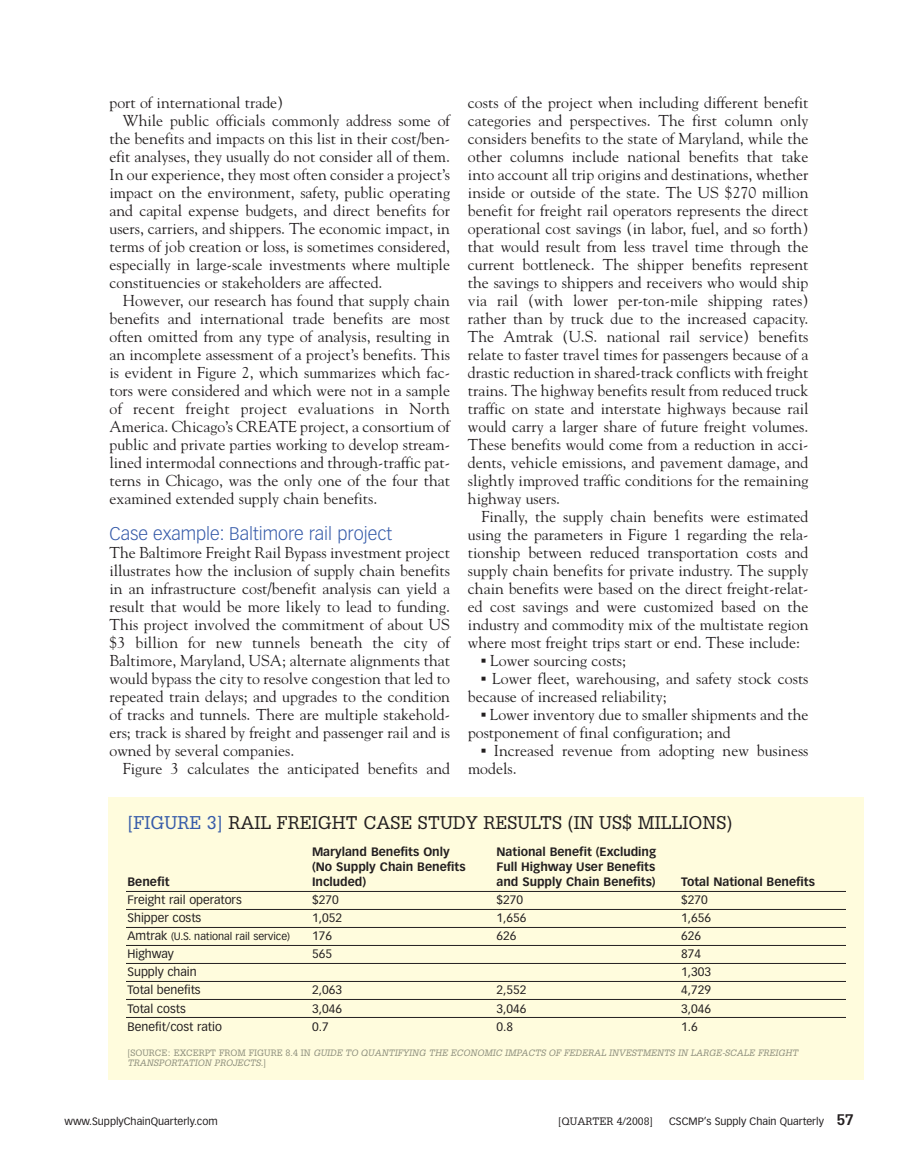
<style>
.page{position:relative;width:918px;height:1161px;background:#fff}
.page>*{position:absolute;margin:0;border:0;box-sizing:border-box;transform-origin:0 0}
.t1{font:18px "Glypha";color:#231f20}
.t2{font:300 18px "Vectora LH";color:#365ba9}
.t3{font:15.75px/18px "Goudy";color:#231f20;text-align:justify}
.t4{font:15.75px "Goudy";letter-spacing:.02em;color:#231f20}
.t5{font:12px/18.1px "Vectora LH";color:#231f20}
.t6{font:700 12px/15px "Vectora LH";color:#231f20}
.t7{font:10.5px "Vectora LH";color:#231f20}
.t8{font:10.5px "Glypha";color:#231f20}
.t9{font:italic 9px/10.8px "Glypha";color:#8e8f7d}
.s1{font-family:"Universal Newswith Comm Pi"}
.s2{color:#365ba9}
.s3{font-size:12px}
.s4{font-style:normal}
.s5{font-family:"Glypha";font-weight:700;font-size:15px}
</style>
<div class="page">
<div style="left:108px;top:797px;width:756px;height:283px;background:#fffcdd"></div>
<hr style="left:126px;top:891px;width:720px;height:1px;background:#231f20">
<hr style="left:126px;top:909px;width:720px;height:1px;background:#231f20">
<hr style="left:126px;top:927px;width:720px;height:1px;background:#231f20">
<hr style="left:126px;top:945px;width:720px;height:1px;background:#231f20">
<hr style="left:126px;top:963px;width:720px;height:1px;background:#231f20">
<hr style="left:126px;top:981px;width:720px;height:1px;background:#231f20">
<hr style="left:126px;top:999px;width:720px;height:1px;background:#231f20">
<hr style="left:126px;top:1017px;width:720px;height:1px;background:#231f20">
<p class="t3" style="left:109px;top:95px;width:175px">port of international trade)</p>
<p class="t3" style="left:123px;top:113px;width:329px">While public officials commonly address some of</p>
<p class="t3" style="left:109px;top:131px;width:342px">the benefits and impacts on this list in their cost/ben-</p>
<p class="t3" style="left:109px;top:149px;width:342px">efit analyses, they usually do not consider all of them.</p>
<p class="t3" style="left:109px;top:167px;width:342px">In our experience, they most often consider a project’s</p>
<p class="t3" style="left:109px;top:185px;width:342px">impact on the environment, safety, public operating</p>
<p class="t3" style="left:109px;top:203px;width:342px">and capital expense budgets, and direct benefits for</p>
<p class="t3" style="left:109px;top:221px;width:342px">users, carriers, and shippers. The economic impact, in</p>
<p class="t3" style="left:109px;top:239px;width:342px">terms of job creation or loss, is sometimes considered,</p>
<p class="t3" style="left:109px;top:257px;width:342px">especially in large-scale investments where multiple</p>
<p class="t3" style="left:109px;top:275px;width:275px">constituencies or stakeholders are affected.</p>
<p class="t3" style="left:123px;top:293px;width:329px">However, our research has found that supply chain</p>
<p class="t3" style="left:109px;top:311px;width:342px">benefits and international trade benefits are most</p>
<p class="t3" style="left:109px;top:329px;width:342px">often omitted from any type of analysis, resulting in</p>
<p class="t3" style="left:109px;top:347px;width:342px">an incomplete assessment of a project’s benefits. This</p>
<p class="t3" style="left:109px;top:365px;width:342px">is evident in Figure 2, which summarizes which fac-</p>
<p class="t3" style="left:109px;top:383px;width:342px">tors were considered and which were not in a sample</p>
<p class="t4" style="left:109px;top:402px;width:342px">of recent freight project evaluations in North</p>
<p class="t3" style="left:109px;top:419px;width:342px">America. Chicago’s CREATE project, a consortium of</p>
<p class="t3" style="left:109px;top:437px;width:342px">public and private parties working to develop stream-</p>
<p class="t3" style="left:109px;top:455px;width:342px">lined intermodal connections and through-traffic pat-</p>
<p class="t3" style="left:109px;top:473px;width:342px">terns in Chicago, was the only one of the four that</p>
<p class="t3" style="left:109px;top:491px;width:269px">examined extended supply chain benefits.</p>
<p class="t2" style="left:109px;top:526px;width:284px">Case example: Baltimore rail project</p>
<p class="t3" style="left:109px;top:545px;width:342px">The Baltimore Freight Rail Bypass investment project illustrates how the inclusion of supply chain benefits in an infrastructure cost/benefit analysis can yield a result that would be more likely to lead to funding.<br>This project involved the commitment of about US $3 billion for new tunnels beneath the city of Baltimore, Maryland, USA; alternate alignments that would bypass the city to resolve congestion that led to repeated train delays; and upgrades to the condition of tracks and tunnels. There are multiple stakehold&shy;ers; track is shared by freight and passenger rail and is owned by several companies.</p>
<p class="t3" style="left:123px;top:761px;width:329px">Figure 3 calculates the anticipated benefits and</p>
<p class="t3" style="left:468px;top:95px;width:342px">costs of the project when including different benefit categories and perspectives. The first column only considers benefits to the state of Maryland, while the other columns include national benefits that take into account all trip origins and destinations, whether inside or outside of the state. The US $270 million benefit for freight rail operators represents the direct operational cost savings (in labor, fuel, and so forth) that would result from less travel time through the current bottleneck. The shipper benefits represent the savings to shippers and receivers who would ship via rail (with lower per-ton-mile shipping rates) rather than by truck due to the increased capacity.<br>The Amtrak (U.S. national rail service) benefits relate to faster travel times for passengers because of a drastic reduction in shared-track conflicts with freight trains. The highway benefits result from reduced truck traffic on state and interstate highways because rail would carry a larger share of future freight volumes.<br>These benefits would come from a reduction in acci&shy;dents, vehicle emissions, and pavement damage, and slightly improved traffic conditions for the remaining highway users.</p>
<p class="t3" style="left:468px;top:509px;width:342px;text-indent:13px">Finally, the supply chain benefits were estimated using the parameters in Figure 1 regarding the rela&shy;tionship between reduced transportation costs and supply chain benefits for private industry. The supply chain benefits were based on the direct freight-relat&shy;ed cost savings and were customized based on the industry and commodity mix of the multistate region where most freight trips start or end. These include:</p>
<p class="t3" style="left:481px;top:653px;width:146px"><span class="s1">▪</span> Lower sourcing costs;</p>
<p class="t3" style="left:468px;top:671px;width:342px;text-indent:14px"><span class="s1">▪</span> Lower fleet, warehousing, and safety stock costs because of increased reliability;</p>
<p class="t3" style="left:468px;top:707px;width:342px;text-indent:13px"><span class="s1">▪</span> Lower inventory due to smaller shipments and the postponement of final configuration; and</p>
<p class="t3" style="left:468px;top:743px;width:342px;text-indent:13px"><span class="s1">▪</span> Increased revenue from adopting new business models.</p>
<p class="t1" style="left:127px;top:815px;width:607px"><span class="s2">[FIGURE 3]</span> RAIL FREIGHT CASE STUDY RESULTS (IN US$ MILLIONS)</p>
<p class="t6" style="left:312px;top:845px;width:155px">Maryland Benefits Only (No Supply Chain Benefits<br>Included)</p>
<p class="t5" style="left:312px;top:891px;width:32px">$270<br>1,052<br>176<br>565</p>
<p class="t5" style="left:312px;top:982px;width:32px;text-align:justify">2,063<br>3,046<br>0.7</p>
<p class="t6" style="left:496px;top:845px;width:161px;text-align:justify">National Benefit (Excluding Full Highway User Benefits and Supply Chain Benefits)</p>
<p class="t5" style="left:496px;top:891px;width:32px">$270<br>1,656<br>626</p>
<p class="t6" style="left:127px;top:875px;width:44px">Benefit</p>
<p class="t5" style="left:127px;top:891px;width:116px">Freight rail operators<br>Shipper costs</p>
<p class="t7" style="left:127px;top:932px;width:164px"><span class="s3">Amtrak</span> (U.S. national rail service)</p>
<p class="t5" style="left:127px;top:946px;width:96px">Highway<br>Supply chain<br>Total benefits<br>Total costs<br>Benefit/cost ratio</p>
<p class="t6" style="left:681px;top:875px;width:136px">Total National Benefits</p>
<p class="t5" style="left:681px;top:891px;width:32px">$270<br>1,656<br>626<br>874<br>1,303<br>4,729<br>3,046<br>1.6</p>
<p class="t9" style="left:127px;top:1048px;width:674px"><span class="s4">[ S O U R C E : E X C E R P T F R O M F I G U R E 8 . 4 I N</span> GUIDE TO QUANTIFYING THE ECONOMIC IMPACTS OF FEDERAL INVESTMENTS IN LARGE-SCALE FREIGHT<br>TRANSPORTATION PROJECTS.<span class="s4">]</span></p>
<p class="t5" style="left:496px;top:982px;width:32px;text-align:justify">2,552<br>3,046<br>0.8</p>
<p class="t7" style="left:64px;top:1117px;width:155px">www.SupplyChainQuarterly.com</p>
<p class="t8" style="left:558px;top:1117px;width:96px">[QUARTER 4/2008]</p>
<p class="t7" style="left:669px;top:1117px;width:186px">CSCMP’s Supply Chain Quarterly <span class="s5">57</span></p>
</div>
